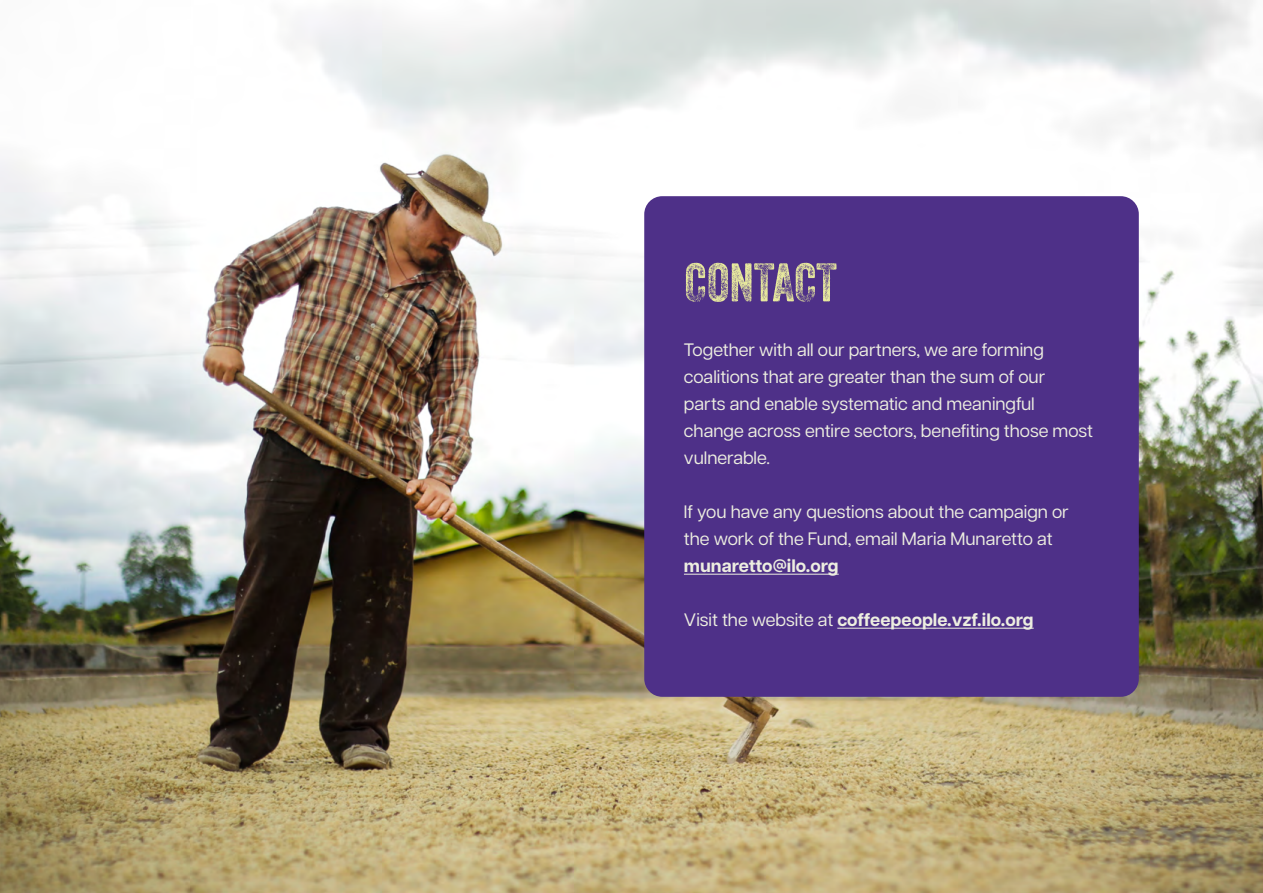
<style>
.page{position:relative;width:1263px;height:893px;background:#fff}
.page>*{position:absolute;margin:0;border:0;box-sizing:border-box;transform-origin:0 0}
.t1{font:52.5px "Veneer Three";color:#e9eb9e}
.t2{font:18px/27px "Articulat CF";color:#edeee0}
.t3{font:700 18px "Articulat CF";color:#edeee0}
.s1{font-weight:400}
</style>
<div class="page">
<img style="left:0;top:0;width:1263px;height:893px">
<div style="left:644px;top:196px;width:495px;height:501px;background:#4e3088;border-radius:18px"></div>
<hr style="left:684px;top:574px;width:155px;height:1px;background:#edeee0">
<hr style="left:837px;top:628px;width:197px;height:1px;background:#edeee0">
<h1 class="t1" style="left:684px;top:251px;width:154px">CONTACT</h1>
<p class="t2" style="left:684px;top:335px;width:411px">Together with all our partners, we are forming coalitions that are greater than the sum of our<br>parts and enable systematic and meaningful change across entire sectors, benefiting those most vulnerable.</p>
<p class="t2" style="left:684px;top:497px;width:386px">If you have any questions about the campaign or the work of the Fund, email Maria Munaretto at</p>
<p class="t3" style="left:684px;top:552px;width:156px">munaretto@ilo.org</p>
<p class="t3" style="left:684px;top:606px;width:351px"><span class="s1">Visit the website at</span> coffeepeople.vzf.ilo.org</p>
</div>
